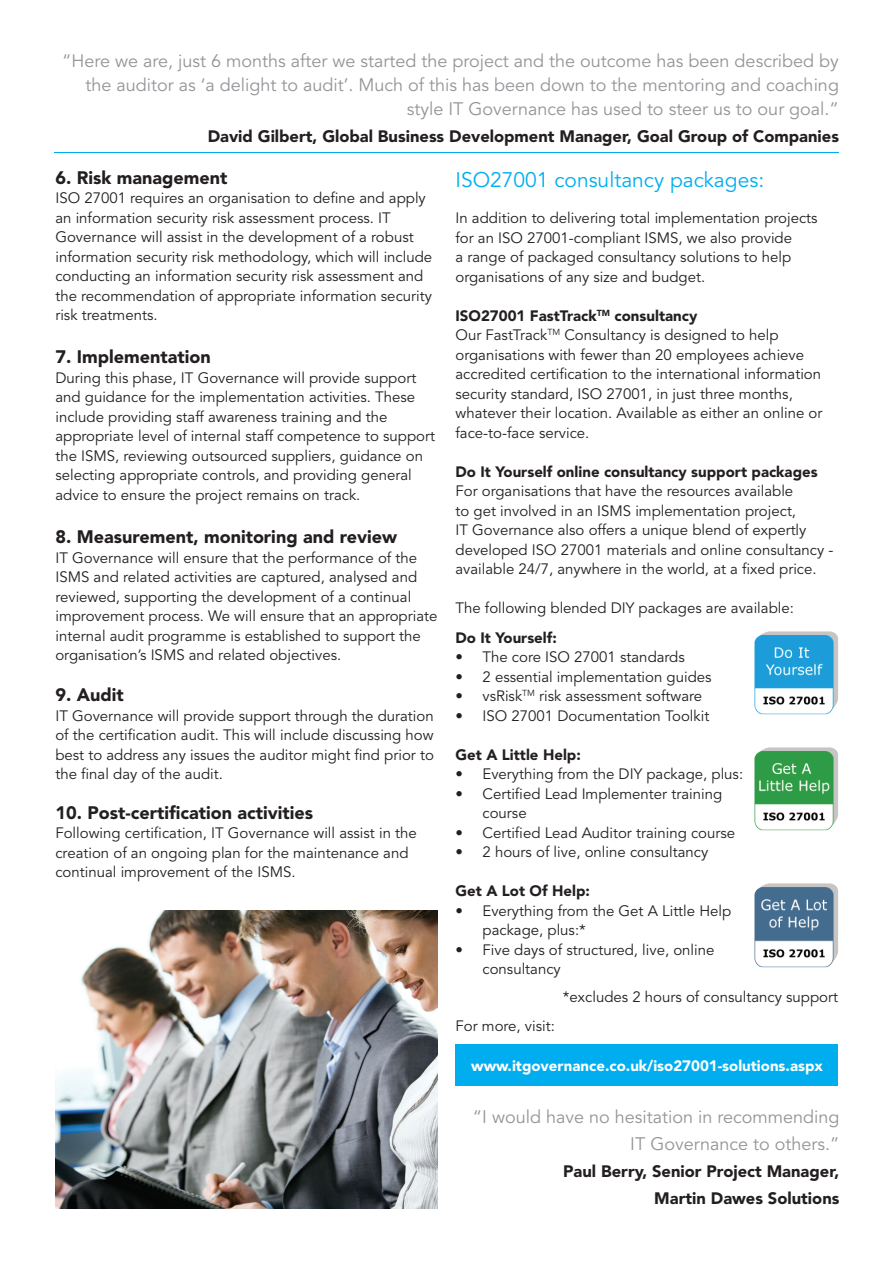
<style>
.page{position:relative;width:893px;height:1263px;background:#fff}
.page>*{position:absolute;margin:0;border:0;box-sizing:border-box;transform-origin:0 0}
.t1{font:21px "Avenir LT Std";color:#00aeef}
.t2{font:18px/24px "Avenir LT Std";color:#939598;text-align:right}
.t3{font:900 18px "Avenir LT Std";color:#231f20}
.t4{font:900 16.5px/27px "Avenir LT Std";color:#231f20;text-align:right}
.t5{font:15px/19.5px "Avenir LT Std";color:#231f20}
.t6{font:900 15px "Avenir LT Std";color:#231f20}
.t7{font:900 15px "Avenir LT Std";color:#fff}
.s1{font-weight:900}
</style>
<div class="page">
<hr style="left:54px;top:152px;width:785px;height:1px;background:#00aeef">
<img style="left:55px;top:910px;width:382px;height:299px">
<img style="left:754px;top:631px;width:84px;height:83px">
<img style="left:754px;top:748px;width:84px;height:83px">
<img style="left:754px;top:884px;width:84px;height:83px">
<div style="left:456px;top:1044px;width:382px;height:42px;background:#00aeef"></div>
<p class="t2" style="left:62px;top:49px;width:778px">“Here we are, just 6 months after we started the project and the outcome has been described by the auditor as ‘a delight to audit’. Much of this has been down to the mentoring and coaching style IT Governance has used to steer us to our goal.”</p>
<p class="t4" style="left:208px;top:122px;width:633px">David Gilbert, Global Business Development Manager, Goal Group of Companies</p>
<p class="t3" style="left:55px;top:167px;width:173px">6. Risk management</p>
<h1 class="t1" style="left:455px;top:167px;width:310px">ISO27001 consultancy packages:</h1>
<p class="t5" style="left:55px;top:189px;width:378px">ISO 27001 requires an organisation to define and apply an information security risk assessment process. IT Governance will assist in the development of a robust information security risk methodology, which will include conducting an information security risk assessment and the recommendation of appropriate information security risk treatments.</p>
<p class="t3" style="left:55px;top:346px;width:157px">7. Implementation</p>
<p class="t5" style="left:55px;top:368px;width:381px">During this phase, IT Governance will provide support and guidance for the implementation activities. These include providing staff awareness training and the appropriate level of internal staff competence to support the ISMS, reviewing outsourced suppliers, guidance on selecting appropriate controls, and providing general advice to ensure the project remains on track.</p>
<p class="t3" style="left:55px;top:526px;width:343px">8. Measurement, monitoring and review</p>
<p class="t5" style="left:55px;top:548px;width:384px">IT Governance will ensure that the performance of the ISMS and related activities are captured, analysed and reviewed, supporting the development of a continual improvement process. We will ensure that an appropriate internal audit programme is established to support the organisation’s ISMS and related objectives.</p>
<p class="t3" style="left:55px;top:684px;width:70px">9. Audit</p>
<p class="t5" style="left:55px;top:706px;width:380px;text-align:justify">IT Governance will provide support through the duration of the certification audit. This will include discussing how best to address any issues the auditor might find prior to the final day of the audit.</p>
<p class="t3" style="left:55px;top:802px;width:259px">10. Post-certification activities</p>
<p class="t5" style="left:55px;top:824px;width:363px">Following certification, IT Governance will assist in the creation of an ongoing plan for the maintenance and continual improvement of the ISMS.</p>
<p class="t5" style="left:455px;top:209px;width:364px">In addition to delivering total implementation projects for an ISO 27001-compliant ISMS, we also provide<br>a range of packaged consultancy solutions to help organisations of any size and budget.</p>
<p class="t5" style="left:455px;top:306px;width:368px"><span class="s1">ISO27001 FastTrack</span><sup>TM</sup> <span class="s1">consultancy<br></span>Our FastTrack<sup>TM</sup> Consultancy is designed to help organisations with fewer than 20 employees achieve accredited certification to the international information security standard, ISO 27001, in just three months, whatever their location. Available as either an online or face-to-face service.</p>
<p class="t6" style="left:455px;top:462px;width:364px">Do It Yourself online consultancy support packages</p>
<p class="t5" style="left:455px;top:482px;width:379px">For organisations that have the resources available<br>to get involved in an ISMS implementation project,<br>IT Governance also offers a unique blend of expertly developed ISO 27001 materials and online consultancy - available 24/7, anywhere in the world, at a fixed price.</p>
<p class="t5" style="left:455px;top:599px;width:340px">The following blended DIY packages are available:</p>
<p class="t6" style="left:455px;top:628px;width:103px">Do It Yourself:</p>
<p class="t5" style="left:455px;top:648px;width:231px">• The core ISO 27001 standards</p>
<p class="t5" style="left:455px;top:667px;width:258px">• 2 essential implementation guides</p>
<p class="t5" style="left:455px;top:687px;width:248px">• vsRisk<sup>TM</sup> risk assessment software</p>
<p class="t5" style="left:455px;top:706px;width:255px">• ISO 27001 Documentation Toolkit</p>
<p class="t6" style="left:455px;top:745px;width:127px">Get A Little Help:</p>
<p class="t5" style="left:455px;top:765px;width:289px">• Everything from the DIY package, plus:</p>
<p class="t5" style="left:482px;top:784px;width:241px;text-indent:-27px">• Certified Lead Implementer training course</p>
<p class="t5" style="left:455px;top:823px;width:281px">• Certified Lead Auditor training course</p>
<p class="t5" style="left:455px;top:843px;width:254px">• 2 hours of live, online consultancy</p>
<p class="t6" style="left:455px;top:882px;width:136px">Get A Lot Of Help:</p>
<p class="t5" style="left:482px;top:901px;width:250px;text-indent:-27px">• Everything from the Get A Little Help package, plus:*</p>
<p class="t5" style="left:482px;top:940px;width:233px;text-indent:-27px">• Five days of structured, live, online consultancy</p>
<p class="t5" style="left:563px;top:988px;width:277px">*excludes 2 hours of consultancy support</p>
<p class="t5" style="left:455px;top:1016px;width:101px">For more, visit:</p>
<p class="t7" style="left:471px;top:1057px;width:353px">www.itgovernance.co.uk/iso27001-solutions.aspx</p>
<p class="t2" style="left:473px;top:1104px;width:368px;line-height:27px">“I would have no hesitation in recommending<br>IT Governance to others.”</p>
<p class="t4" style="left:563px;top:1158px;width:278px">Paul Berry, Senior Project Manager,<br>Martin Dawes Solutions</p>
</div>
